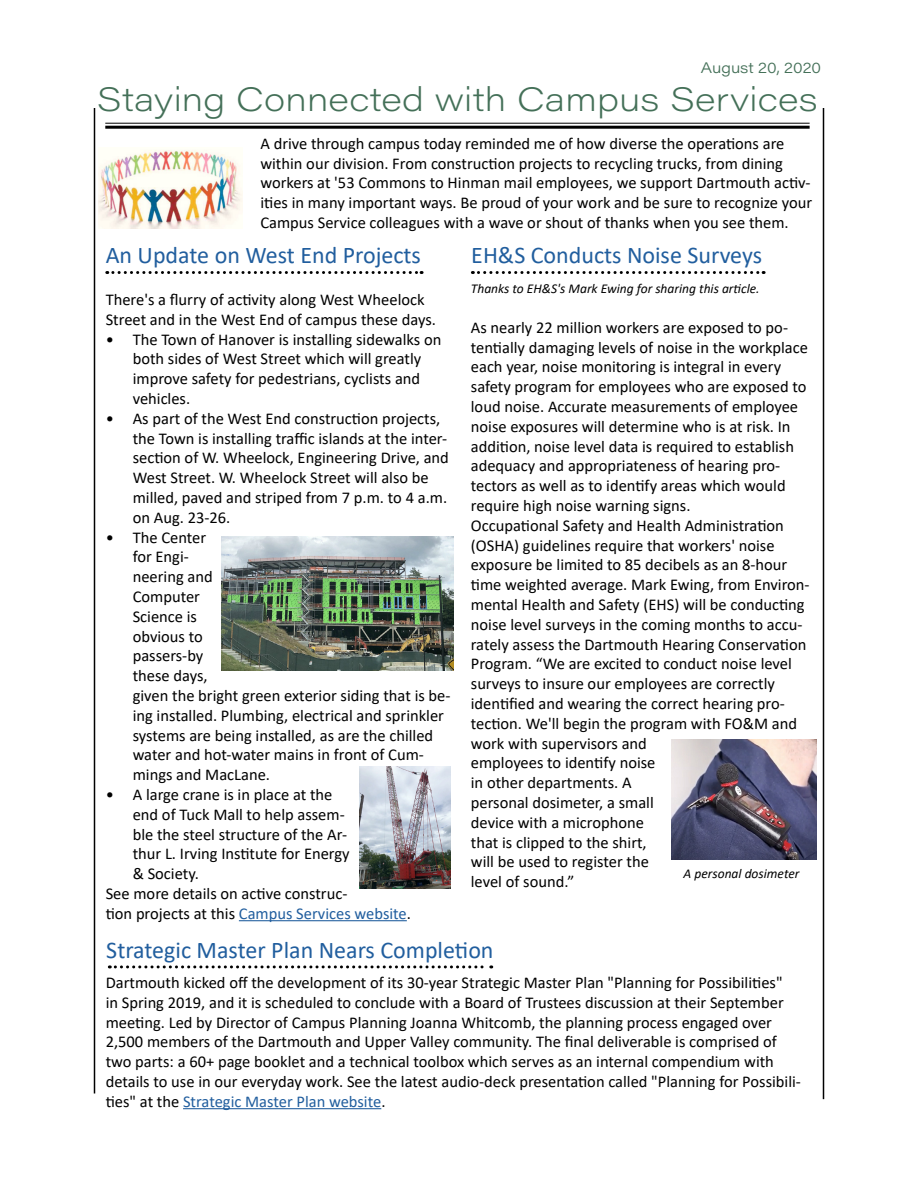
<style>
.page{position:relative;width:918px;height:1188px;background:#fff}
.page>*{position:absolute;margin:0;border:0;box-sizing:border-box;transform-origin:0 0}
.t1{font:33px "Acumin Variable Concept";letter-spacing:.08em;color:#447058;scale:1.06 1}
.t2{font:24px "Calibri";color:#215e9e}
.t3{font:16.5px/19.8px "Calibri";color:#000}
.t4{font:16.5px "Calibri";color:#215e9e}
.t5{font:15px "Acumin Variable Concept";letter-spacing:.08em;color:#447058}
.t6{font:italic 13.5px "Calibri";color:#000}
.s1{color:#000}
.s2{color:#215e9e}
</style>
<div class="page">
<hr style="left:94px;top:108px;width:1px;height:986px;background:#000">
<hr style="left:105px;top:123px;width:705px;height:1px;background:#000">
<hr style="left:105px;top:126px;width:705px;height:3px;background:#000">
<img style="left:99px;top:149px;width:144px;height:79px">
<hr style="left:823px;top:108px;width:1px;height:991px;background:#000">
<svg style="left:107px;top:271px;width:315px;height:3px"></svg>
<svg style="left:472px;top:271px;width:292px;height:3px"></svg>
<img style="left:671px;top:740px;width:146px;height:120px">
<hr style="left:239px;top:920px;width:168px;height:1px;background:#215e9e">
<img style="left:221px;top:537px;width:233px;height:134px">
<img style="left:359px;top:767px;width:91px;height:121px">
<svg style="left:109px;top:965px;width:383px;height:3px"></svg>
<hr style="left:183px;top:1108px;width:198px;height:1px;background:#215e9e">
<p class="t5" style="left:701px;top:57px;width:120px">August 20, 2020</p>
<h1 class="t1" style="left:97px;top:77px;width:678px">Staying Connected with Campus Services</h1>
<p class="t3" style="left:260px;top:133px;width:553px">A drive through campus today reminded me of how diverse the operations are within our division. From construction projects to recycling trucks, from dining workers at '53 Commons to Hinman mail employees, we support Dartmouth activ&shy;ities in many important ways. Be proud of your work and be sure to recognize your Campus Service colleagues with a wave or shout of thanks when you see them.</p>
<h2 class="t2" style="left:106px;top:238px;width:317px">An Update on West End Projects</h2>
<h2 class="t2" style="left:471px;top:238px;width:292px">EH&amp;S Conducts Noise Surveys</h2>
<p class="t6" style="left:471px;top:279px;width:290px">Thanks to EH&amp;S's Mark Ewing for sharing this article.</p>
<p class="t3" style="left:471px;top:317px;width:340px">As nearly 22 million workers are exposed to po&shy;tentially damaging levels of noise in the workplace each year, noise monitoring is integral in every safety program for employees who are exposed to loud noise. Accurate measurements of employee noise exposures will determine who is at risk. In addition, noise level data is required to establish adequacy and appropriateness of hearing pro&shy;tectors as well as to identify areas which would require high noise warning signs.<br>Occupational Safety and Health Administration (OSHA) guidelines require that workers' noise exposure be limited to 85 decibels as an 8-hour time weighted average. Mark Ewing, from Environ&shy;mental Health and Safety (EHS) will be conducting noise level surveys in the coming months to accu&shy;rately assess the Dartmouth Hearing Conservation Program. “We are excited to conduct noise level surveys to insure our employees are correctly identified and wearing the correct hearing pro&shy;tection. We'll begin the program with FO&amp;M and work with supervisors and<br>employees to identify noise<br>in other departments. A<br>personal dosimeter, a small<br>device with a microphone<br>that is clipped to the shirt,<br>will be used to register the<br>level of sound.”</p>
<p class="t3" style="left:106px;top:289px;width:332px">There's a flurry of activity along West Wheelock<br>Street and in the West End of campus these days.</p>
<p class="t3" style="left:133px;top:329px;width:310px;text-indent:-27px">• The Town of Hanover is installing sidewalks on both sides of West Street which will greatly improve safety for pedestrians, cyclists and vehicles.</p>
<p class="t3" style="left:133px;top:408px;width:318px;text-indent:-27px">• As part of the West End construction projects, the Town is installing traffic islands at the inter&shy;section of W. Wheelock, Engineering Drive, and West Street. W. Wheelock Street will also be milled, paved and striped from 7 p.m. to 4 a.m. on Aug. 23-26.</p>
<p class="t3" style="left:133px;top:527px;width:319px;text-indent:-27px">• The Center<br>for Engi-<br>neering and<br>Computer<br>Science is<br>obvious to<br>passers-by<br>these days,<br>given the bright green exterior siding that is be&shy;ing installed. Plumbing, electrical and sprinkler systems are being installed, as are the chilled water and hot-water mains in front of Cum&shy;mings and MacLane.</p>
<p class="t3" style="left:106px;top:784px;width:228px">• A large crane is in place at the</p>
<p class="t3" style="left:133px;top:804px;width:214px">end of Tuck Mall to help assem-</p>
<p class="t3" style="left:133px;top:824px;width:216px">ble the steel structure of the Ar-</p>
<p class="t3" style="left:133px;top:844px;width:218px">thur L. Irving Institute for Energy</p>
<p class="t3" style="left:133px;top:863px;width:68px">&amp; Society.</p>
<p class="t3" style="left:106px;top:883px;width:243px">See more details on active construc-</p>
<p class="t4" style="left:106px;top:902px;width:307px"><span class="s1">tion projects at this</span> Campus Services website<span class="s1">.</span></p>
<h2 class="t2" style="left:106px;top:933px;width:389px">Strategic Master Plan Nears Completion</h2>
<p class="t3" style="left:106px;top:972px;width:697px">Dartmouth kicked off the development of its 30-year Strategic Master Plan "Planning for Possibilities"<br>in Spring 2019, and it is scheduled to conclude with a Board of Trustees discussion at their September meeting. Led by Director of Campus Planning Joanna Whitcomb, the planning process engaged over 2,500 members of the Dartmouth and Upper Valley community. The final deliverable is comprised of two parts: a 60+ page booklet and a technical toolbox which serves as an internal compendium with details to use in our everyday work. See the latest audio-deck presentation called "Planning for Possibili&shy;ties" at the <span class="s2">Strategic Master Plan website</span>.</p>
<p class="t6" style="left:684px;top:864px;width:117px">A personal dosimeter</p>
</div>
